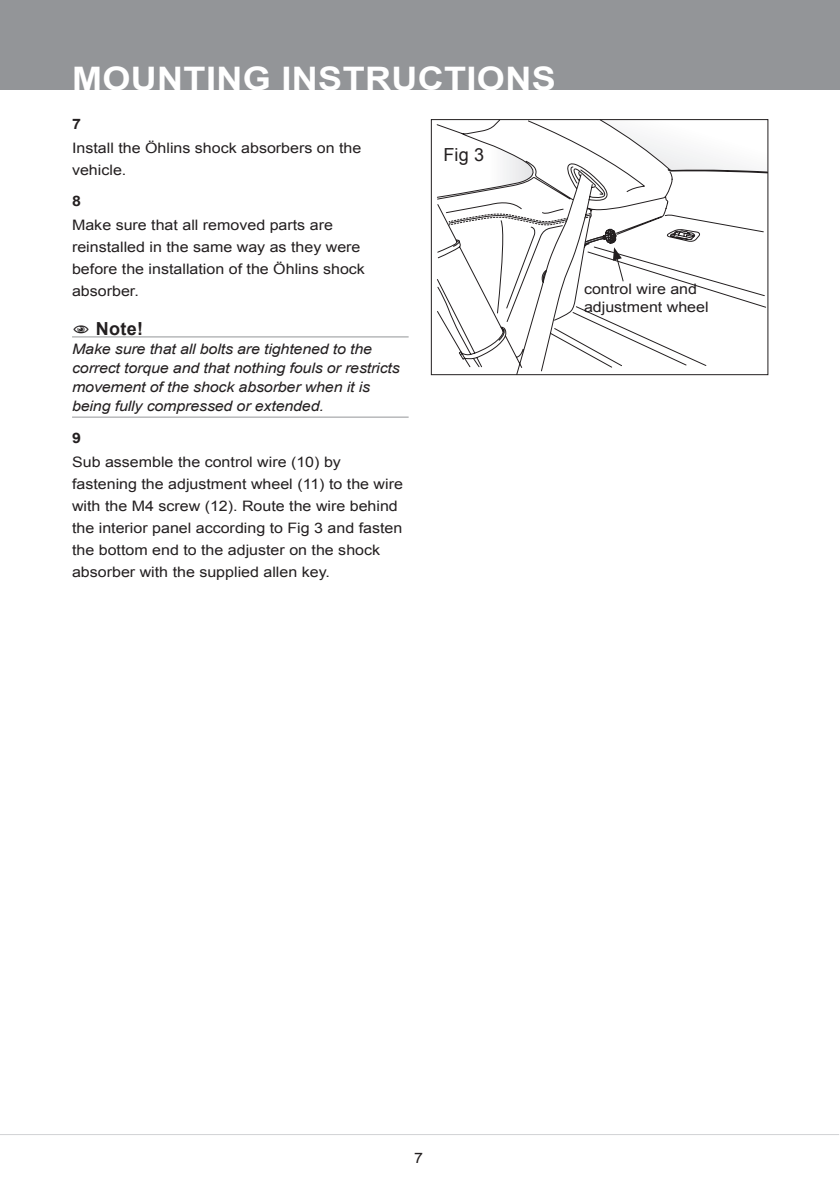
<style>
.page{position:relative;width:840px;height:1191px;background:#fff}
.page>*{position:absolute;margin:0;border:0;box-sizing:border-box;transform-origin:0 0}
.t1{font:700 32.4px "Arial";letter-spacing:.01em;color:#fff;scale:1.11 1}
.t2{font:700 18px "Arial";color:#231f20}
.t3{font:18px "Arial";color:#231f20}
.t4{font:14.4px/22px "Arial";color:#231f20;scale:1.11 1}
.t5{font:italic 14.4px/19px "Arial";letter-spacing:-.01em;color:#231f20;scale:1.11 1}
.t6{font:700 14.4px "Arial";color:#231f20;scale:1.11 1}
</style>
<div class="page">
<div style="left:0;top:0;width:839px;height:90px;background:#939598"></div>
<hr style="left:0;top:1134px;width:838px;height:1px;background:#d1d2d4">
<svg style="left:436px;top:121px;width:330px;height:252px"></svg>
<div style="left:430px;top:119px;width:338px;height:256px;border:1px solid #231f20"></div>
<hr style="left:72px;top:336px;width:336px;height:1px;background:#939598">
<hr style="left:72px;top:417px;width:336px;height:1px;background:#939598">
<svg style="left:448px;top:213px;width:176px;height:69px"></svg>
<h1 class="t1" style="left:72px;top:57px;width:437px">MOUNTING INSTRUCTIONS</h1>
<p class="t6" style="left:72px;top:114px;width:10px">7</p>
<p class="t4" style="left:72px;top:137px;width:262px">Install the Öhlins shock absorbers on the vehicle.</p>
<p class="t6" style="left:72px;top:191px;width:10px">8</p>
<p class="t4" style="left:72px;top:214px;width:265px">Make sure that all removed parts are reinstalled in the same way as they were before the installation of the Öhlins shock absorber.</p>
<p class="t2" style="left:96px;top:317px;width:49px">Note!</p>
<p class="t5" style="left:72px;top:340px;width:296px">Make sure that all bolts are tightened to the correct torque and that nothing fouls or restricts movement of the shock absorber when it is being fully compressed or extended.</p>
<p class="t6" style="left:72px;top:428px;width:10px">9</p>
<p class="t4" style="left:72px;top:450px;width:299px">Sub assemble the control wire (10) by fastening the adjustment wheel (11) to the wire with the M4 screw (12). Route the wire behind the interior panel according to Fig 3 and fasten the bottom end to the adjuster on the shock absorber with the supplied allen key.</p>
<p class="t3" style="left:443px;top:142px;width:42px">Fig 3</p>
<p class="t4" style="left:583px;top:280px;width:114px;line-height:18px">control wire and adjustment wheel</p>
<p class="t4" style="left:414px;top:1147px;width:10px">7</p>
</div>
